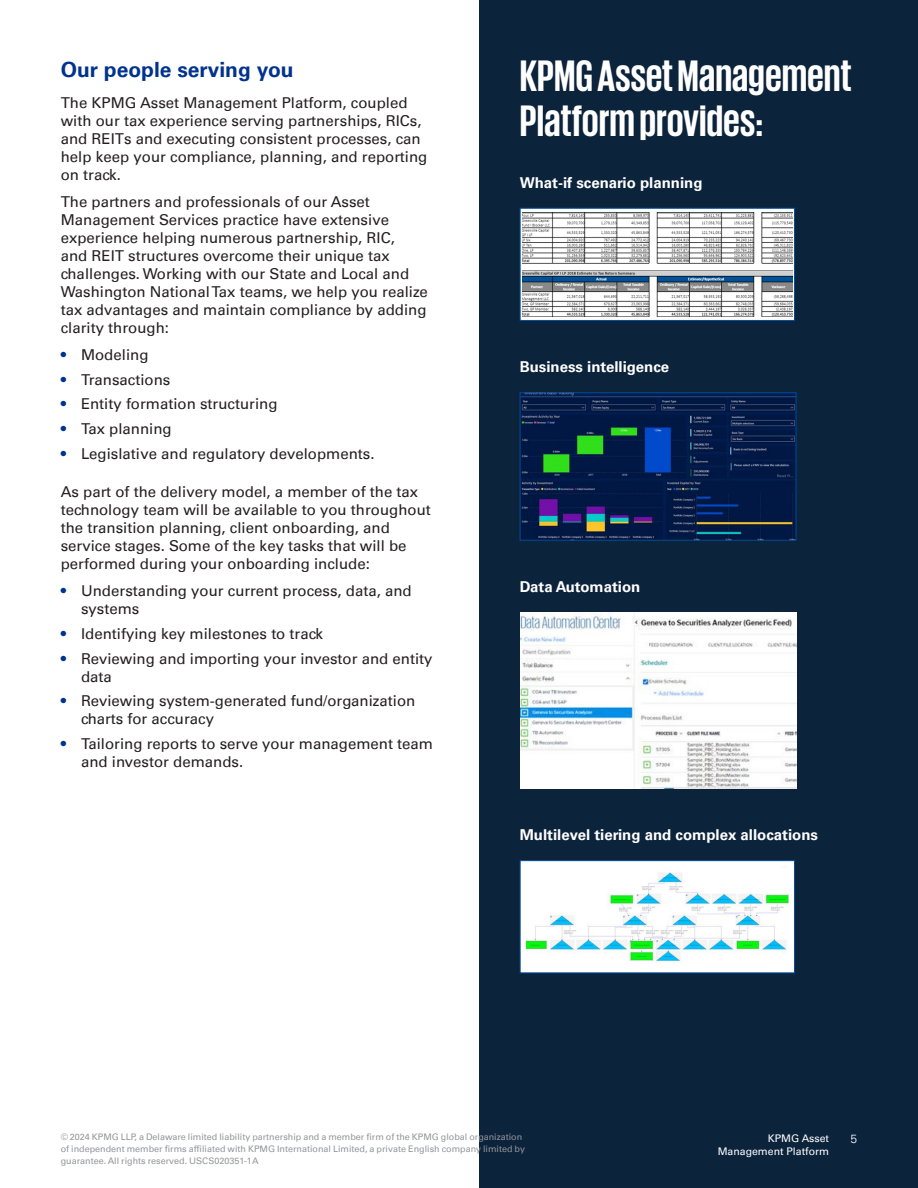
<style>
.page{position:relative;width:918px;height:1188px;background:#fff}
.page>*{position:absolute;margin:0;border:0;box-sizing:border-box;transform-origin:0 0}
.Lead_Paragraph{font:700 45px/45px "KPMG";color:#fff}
.Subhead_14{font:700 21px "Univers 65";color:#00338d}
.Bodycopy_10pt{font:15px/18px "Univers 55 Roman";color:#231f20}
.Subhead_10pt{font:700 15px "Univers 65";color:#fff}
.t1{font:300 12px "Univers 45";color:#fff}
.t2{font:10.5px "Univers 55 Roman";color:#fff}
.Legal_6pt{font:9px/12px "Univers 55 Roman";color:#939598}
.s1{color:#00338d}
</style>
<div class="page">
<div style="left:479px;top:0;width:439px;height:1188px;background:#0c233c"></div>
<img style="left:520px;top:612px;width:277px;height:176px">
<img style="left:522px;top:394px;width:272px;height:145px">
<div style="left:520px;top:392px;width:276px;height:149px;border:1px solid #014d97"></div>
<svg style="left:520px;top:208px;width:275px;height:113px;background:#b7c9da"></svg>
<svg style="left:522px;top:212px;width:271px;height:104px;background:#bfc2c5"></svg>
<div style="left:520px;top:860px;width:275px;height:113px;background:#fff;border:1px solid #014d97"></div>
<img style="left:526px;top:872px;width:263px;height:90px">
<p class="Subhead_14" style="left:61px;top:57px;width:234px">Our people serving you</p>
<p class="Bodycopy_10pt" style="left:61px;top:94px;width:368px">The KPMG Asset Management Platform, coupled with our tax experience serving partnerships, RICs, and REITs and executing consistent processes, can help keep your compliance, planning, and reporting on track.</p>
<p class="Bodycopy_10pt" style="left:61px;top:193px;width:369px">The partners and professionals of our Asset Management Services practice have extensive experience helping numerous partnership, RIC,<br>and REIT structures overcome their unique tax challenges. Working with our State and Local and Washington National Tax teams, we help you realize tax advantages and maintain compliance by adding clarity through:</p>
<p class="Bodycopy_10pt" style="left:61px;top:346px;width:89px"><span class="s1">•</span> Modeling</p>
<p class="Bodycopy_10pt" style="left:61px;top:371px;width:111px"><span class="s1">•</span> Transactions</p>
<p class="Bodycopy_10pt" style="left:61px;top:395px;width:218px"><span class="s1">•</span> Entity formation structuring</p>
<p class="Bodycopy_10pt" style="left:61px;top:420px;width:113px"><span class="s1">•</span> Tax planning</p>
<p class="Bodycopy_10pt" style="left:61px;top:445px;width:315px"><span class="s1">•</span> Legislative and regulatory developments.</p>
<p class="Bodycopy_10pt" style="left:61px;top:483px;width:372px">As part of the delivery model, a member of the tax technology team will be available to you throughout the transition planning, client onboarding, and service stages. Some of the key tasks that will be performed during your onboarding include:</p>
<p class="Bodycopy_10pt" style="left:81px;top:582px;width:332px;text-indent:-20px"><span class="s1">•</span> Understanding your current process, data, and systems</p>
<p class="Bodycopy_10pt" style="left:61px;top:625px;width:264px"><span class="s1">•</span> Identifying key milestones to track</p>
<p class="Bodycopy_10pt" style="left:81px;top:650px;width:353px;text-indent:-20px"><span class="s1">•</span> Reviewing and importing your investor and entity data</p>
<p class="Bodycopy_10pt" style="left:81px;top:692px;width:336px;text-indent:-20px"><span class="s1">•</span> Reviewing system-generated fund/organization charts for accuracy</p>
<p class="Bodycopy_10pt" style="left:81px;top:735px;width:354px;text-indent:-20px"><span class="s1">•</span> Tailoring reports to serve your management team and investor demands.</p>
<p class="Lead_Paragraph" style="left:520px;top:52px;width:334px">KPMG Asset Management<br>Platform provides:</p>
<p class="Subhead_10pt" style="left:520px;top:174px;width:184px">What-if scenario planning</p>
<p class="Subhead_10pt" style="left:520px;top:358px;width:151px">Business intelligence</p>
<p class="Subhead_10pt" style="left:520px;top:578px;width:122px">Data Automation</p>
<p class="Subhead_10pt" style="left:520px;top:826px;width:300px">Multilevel tiering and complex allocations</p>
<p class="Legal_6pt" style="left:61px;top:1131px;width:466px">© 2024 KPMG LLP, a Delaware limited liability partnership and a member firm of the KPMG global organization of independent member firms affiliated with KPMG International Limited, a private English company limited by guarantee. All rights reserved. USCS020351-1A</p>
<p class="t2" style="left:768px;top:1132px;width:63px">KPMG Asset</p>
<p class="t1" style="left:851px;top:1132px;width:8px">5</p>
<p class="t2" style="left:718px;top:1145px;width:113px">Management Platform</p>
</div>
